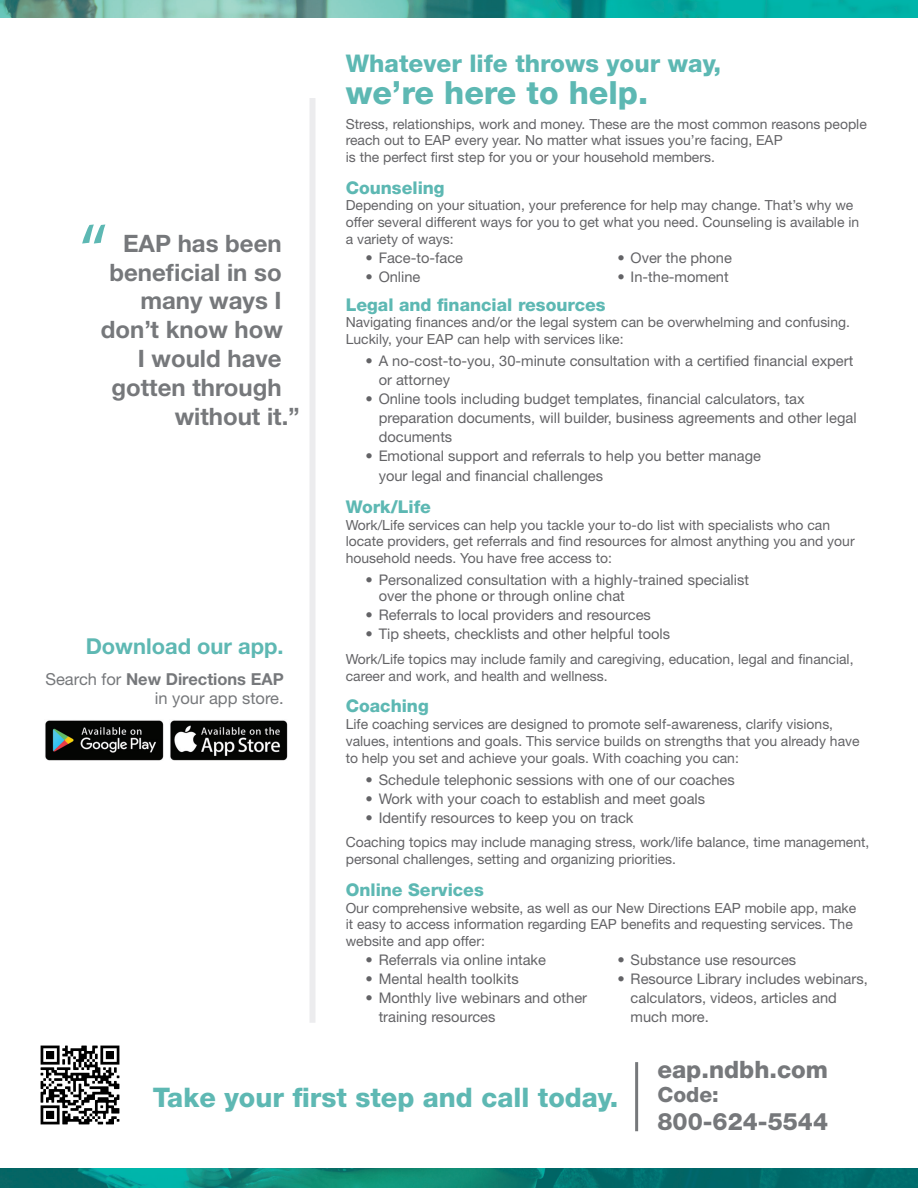
<style>
.page{position:relative;width:918px;height:1188px;background:#fff}
.page>*{position:absolute;margin:0;border:0;box-sizing:border-box;transform-origin:0 0}
.t1{font:78px "Myriad Pro";color:#5db8b3}
.t2{font:800 31.95px "Helvetica Neue LT Std";color:#5db8b3}
.t3{font:800 27px "Helvetica Neue LT Std";color:#5eb8b3}
.t4{font:800 24.3px "Helvetica Neue LT Std";color:#5db8b3}
.t5{font:700 24px/28.8px "Helvetica Neue LT Std";color:#76787b;text-align:right}
.t6{font:800 24px "Helvetica Neue LT Std";color:#76787b}
.t7{font:700 21.9px "Helvetica Neue LT Std";color:#5eb8b3}
.t8{font:800 21px "Helvetica Neue LT Std";color:#76787b}
.t9{font:800 17.55px "Helvetica Neue LT Std";color:#5db8b3}
.t10{font:16.5px/19.8px "Helvetica Neue LT Std";color:#76787b;text-align:right}
.t11{font:14.7px/19px "Helvetica Neue LT Std";color:#636366}
.t12{font:13.95px/16.6px "Helvetica Neue LT Std";color:#636366}
.s1{color:#fff}
.s2{font-weight:700}
</style>
<div class="page">
<img style="left:0;top:1169px;width:918px;height:19px">
<img style="left:0;top:0;width:918px;height:18px">
<div style="left:309px;top:98px;width:6px;height:925px;background:#ececee"></div>
<hr style="left:635px;top:1062px;width:3px;height:69px;background:#76787b">
<img style="left:45px;top:720px;width:118px;height:41px">
<img style="left:170px;top:720px;width:118px;height:41px">
<img style="left:40px;top:1045px;width:80px;height:80px">
<p class="t1" style="left:80px;top:204px;width:29px">“</p>
<p class="t5" style="left:101px;top:228px;width:200px">EAP has<span class="s1">.</span>been<span class="s1">.” </span>beneficial in so<span class="s1">.” </span>many ways I<span class="s1">.” </span>don’t know how<span class="s1">.”</span></p>
<p class="t5" style="left:111px;top:344px;width:190px">I would have<span class="s1">.” </span>gotten through<span class="s1">.” </span>without it.”</p>
<p class="t7" style="left:86px;top:633px;width:200px">Download our app.</p>
<p class="t10" style="left:45px;top:669px;width:240px">Search for <span class="s2">New Directions EAP </span>in your app store.</p>
<p class="t4" style="left:346px;top:49px;width:377px">Whatever life throws your way,</p>
<p class="t2" style="left:346px;top:74px;width:304px">we’re here to help.</p>
<p class="t12" style="left:346px;top:115px;width:523px">Stress, relationships, work and money. These are the most common reasons people reach out to EAP every year. No matter what issues you’re facing, EAP<br>is the perfect first step for you or your household members.</p>
<p class="t9" style="left:346px;top:177px;width:100px">Counseling</p>
<p class="t12" style="left:346px;top:197px;width:515px">Depending on your situation, your preference for help may change. That’s why we offer several different ways for you to get what you need. Counseling is available in a variety of ways:</p>
<p class="t11" style="left:366px;top:248px;width:99px">• Face-to-face</p>
<p class="t11" style="left:366px;top:267px;width:56px">• Online</p>
<p class="t11" style="left:617px;top:248px;width:116px">• Over the phone</p>
<p class="t11" style="left:617px;top:267px;width:113px">• In-the-moment</p>
<p class="t9" style="left:346px;top:294px;width:261px">Legal and financial resources</p>
<p class="t12" style="left:346px;top:314px;width:506px">Navigating finances and/or the legal system can be overwhelming and confusing.<br>Luckily, your EAP can help with services like:</p>
<p class="t11" style="left:379px;top:351px;width:476px;text-indent:-13px">• A no-cost-to-you, 30-minute consultation with a certified financial expert or attorney</p>
<p class="t11" style="left:379px;top:389px;width:479px;text-indent:-13px">• Online tools including budget templates, financial calculators, tax preparation documents, will builder, business agreements and other legal documents</p>
<p class="t11" style="left:379px;top:446px;width:384px;line-height:19.6px;text-indent:-13px">• Emotional support and referrals to help you better manage your legal and financial challenges</p>
<p class="t9" style="left:346px;top:496px;width:87px">Work/Life</p>
<p class="t12" style="left:346px;top:516px;width:510px">Work/Life services can help you tackle your to-do list with specialists who can locate providers, get referrals and find resources for almost anything you and your household needs. You have free access to:</p>
<p class="t11" style="left:379px;top:572px;width:372px;line-height:16px;text-indent:-13px">• Personalized consultation with a highly-trained specialist over the phone or through online chat</p>
<p class="t11" style="left:366px;top:605px;width:287px">• Referrals to local providers and resources</p>
<p class="t11" style="left:366px;top:624px;width:306px">• Tip sheets, checklists and other helpful tools</p>
<p class="t12" style="left:346px;top:650px;width:509px">Work/Life topics may include family and caregiving, education, legal and financial, career and work, and health and wellness.</p>
<p class="t9" style="left:346px;top:696px;width:85px">Coaching</p>
<p class="t12" style="left:346px;top:716px;width:515px">Life coaching services are designed to promote self-awareness, clarify visions, values, intentions and goals. This service builds on strengths that you already have to help you set and achieve your goals. With coaching you can:</p>
<p class="t11" style="left:366px;top:770px;width:371px">• Schedule telephonic sessions with one of our coaches</p>
<p class="t11" style="left:366px;top:789px;width:341px">• Work with your coach to establish and meet goals</p>
<p class="t11" style="left:366px;top:808px;width:270px">• Identify resources to keep you on track</p>
<p class="t12" style="left:346px;top:834px;width:525px">Coaching topics may include managing stress, work/life balance, time management, personal challenges, setting and organizing priorities.</p>
<p class="t9" style="left:346px;top:879px;width:140px">Online Services</p>
<p class="t12" style="left:346px;top:899px;width:512px">Our comprehensive website, as well as our New Directions EAP mobile app, make it easy to access information regarding EAP benefits and requesting services. The website and app offer:</p>
<p class="t11" style="left:366px;top:950px;width:182px">• Referrals via online intake</p>
<p class="t11" style="left:366px;top:969px;width:155px">• Mental health toolkits</p>
<p class="t11" style="left:379px;top:988px;width:210px;text-indent:-13px">• Monthly live webinars and other training resources</p>
<p class="t11" style="left:617px;top:950px;width:180px">• Substance use resources</p>
<p class="t11" style="left:631px;top:969px;width:239px;text-indent:-13px">• Resource Library includes webinars, calculators, videos, articles and much more.</p>
<p class="t3" style="left:153px;top:1081px;width:467px">Take your first step and call today.</p>
<p class="t6" style="left:657px;top:1055px;width:172px">eap.ndbh.com</p>
<p class="t8" style="left:657px;top:1082px;width:63px">Code:</p>
<p class="t6" style="left:657px;top:1107px;width:172px">800-624-5544</p>
</div>
